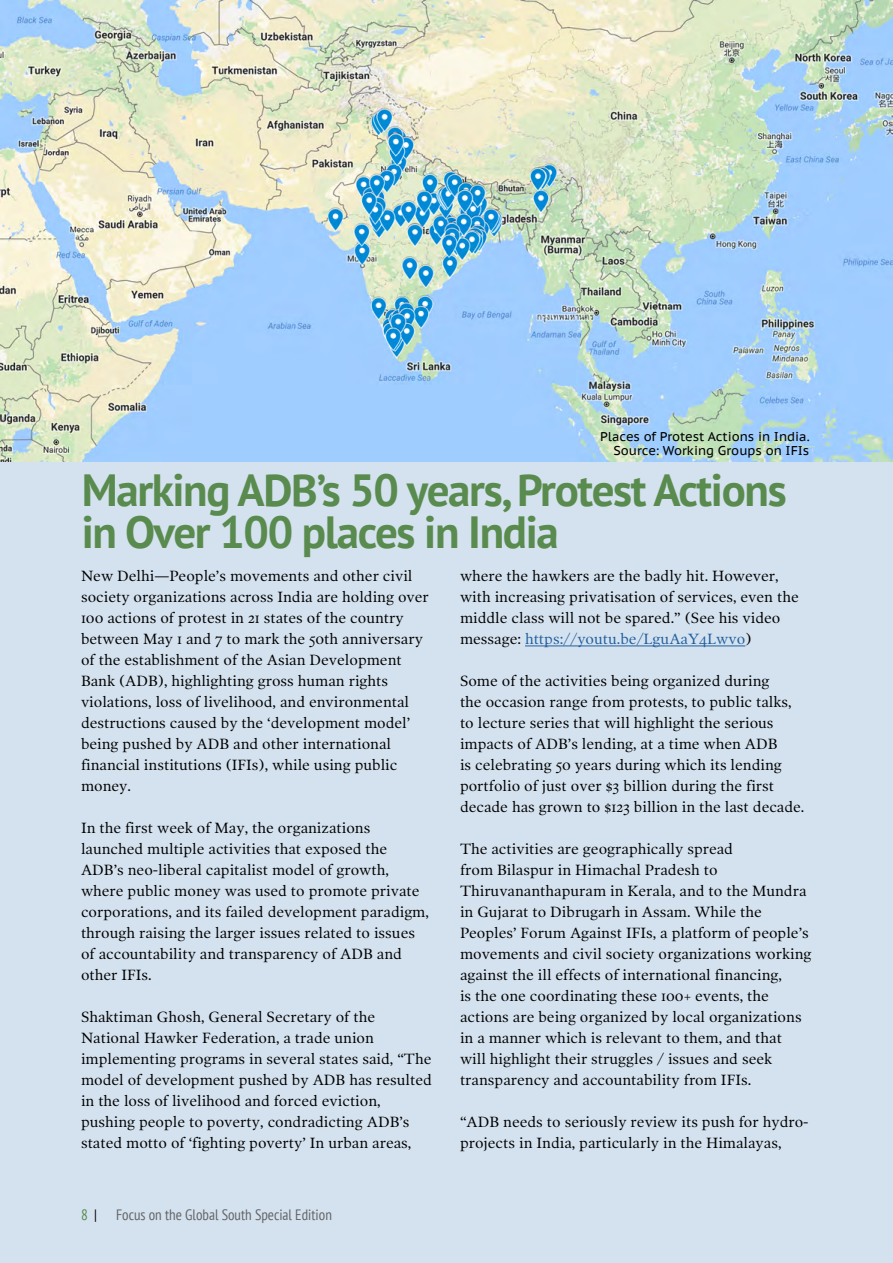
<style>
.page{position:relative;width:893px;height:1263px;background:#d4e2ef}
.page>*{position:absolute;margin:0;border:0;box-sizing:border-box;transform-origin:0 0}
.t1{font:700 45px/42px "PT Sans";letter-spacing:-.03em;color:#5a8b4e}
.t2{font:15px/21px "Poynter Text Roman One";color:#000}
.t3{font:condensed 15px "PT Sans";color:#636466}
.t4{font:condensed 15px "PT Sans";color:#5a8b4e}
.t5{font:12.75px/13.5px "PT Sans Caption";color:#000;text-align:right}
.s1{color:#215e9e}
.s2{color:#000}
</style>
<div class="page">
<hr style="left:525px;top:646px;width:220px;height:1px;background:#215e9e">
<img style="left:0;top:0;width:893px;height:461px">
<p class="t5" style="left:600px;top:430px;width:211px">Places of Protest Actions in India.<br>Source: Working Groups on IFIs</p>
<h1 class="t1" style="left:82px;top:469px;width:706px">Marking ADB’s 50 years, Protest Actions in Over 100 places in India</h1>
<p class="t2" style="left:81px;top:565px;width:349px">New Delhi—People’s movements and other civil society organizations across India are holding over 100 actions of protest in 21 states of the country between May 1 and 7 to mark the 50th anniversary of the establishment of the Asian Development Bank (ADB), highlighting gross human rights violations, loss of livelihood, and environmental destructions caused by the ‘development model’ being pushed by ADB and other international financial institutions (IFIs), while using public money.</p>
<p class="t2" style="left:81px;top:817px;width:349px">In the first week of May, the organizations launched multiple activities that exposed the ADB’s neo-liberal capitalist model of growth, where public money was used to promote private corporations, and its failed development paradigm, through raising the larger issues related to issues of accountability and transparency of ADB and other IFIs.</p>
<p class="t2" style="left:81px;top:1006px;width:352px">Shaktiman Ghosh, General Secretary of the National Hawker Federation, a trade union implementing programs in several states said, “The model of development pushed by ADB has resulted in the loss of livelihood and forced eviction, pushing people to poverty, condradicting ADB’s stated motto of ‘fighting poverty’ In urban areas,</p>
<p class="t2" style="left:460px;top:565px;width:340px">where the hawkers are the badly hit. However, with increasing privatisation of services, even the middle class will not be spared.” (See his video message: <span class="s1">https://youtu.be/LguAaY4Lwvo</span>)</p>
<p class="t2" style="left:460px;top:670px;width:346px">Some of the activities being organized during<br>the occasion range from protests, to public talks, to lecture series that will highlight the serious impacts of ADB’s lending, at a time when ADB<br>is celebrating 50 years during which its lending portfolio of just over $3 billion during the first decade has grown to $123 billion in the last decade.</p>
<p class="t2" style="left:460px;top:838px;width:353px">The activities are geographically spread<br>from Bilaspur in Himachal Pradesh to Thiruvananthapuram in Kerala, and to the Mundra in Gujarat to Dibrugarh in Assam. While the Peoples’ Forum Against IFIs, a platform of people’s movements and civil society organizations working against the ill effects of international financing,<br>is the one coordinating these 100+ events, the actions are being organized by local organizations in a manner which is relevant to them, and that will highlight their struggles / issues and seek transparency and accountability from IFIs.</p>
<p class="t2" style="left:460px;top:1111px;width:350px">“ADB needs to seriously review its push for hydro&shy;projects in India, particularly in the Himalayas,</p>
<p class="t4" style="left:81px;top:1205px;width:17px">8 <span class="s2">|</span></p>
<p class="t3" style="left:116px;top:1205px;width:217px">Focus on the Global South Special Edition</p>
</div>
